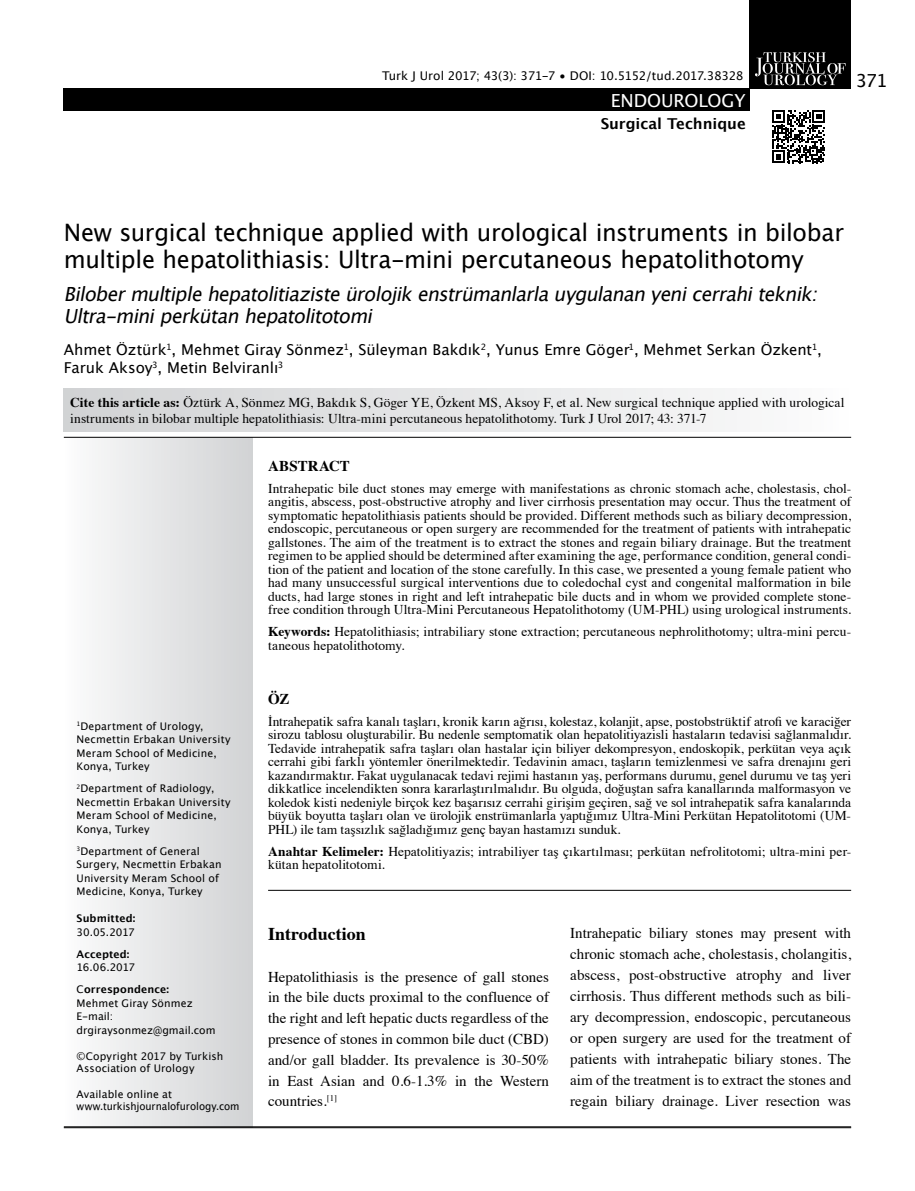
<style>
.page{position:relative;width:915px;height:1191px;background:#fff}
.page>*{position:absolute;margin:0;border:0;box-sizing:border-box;transform-origin:0 0}
.t1{font:24px/27px "Lucida Grande";letter-spacing:-.01em;color:#000}
.t2{font:italic 19.5px/22.5px "Lucida Grande";color:#000}
.t3{font:700 18px "Times";color:#000}
.t4{font:18px "Lucida Grande";letter-spacing:-.005em;color:#fff}
.t5{font:18px "Lucida Grande";color:#000}
.t6{font:15px/21px "Times";color:#000;text-align:justify}
.t7{font:15px/18px "Lucida Grande";letter-spacing:-.005em;color:#000}
.t8{font:700 15px "Lucida Grande";letter-spacing:-.005em;color:#000}
.t9{font:700 15px "Times";letter-spacing:.005em;color:#000}
.t10{font:13.5px/13.5px "Times";letter-spacing:.005em;color:#000}
.t11{font:12px "Lucida Grande";letter-spacing:-.03em;color:#000}
.t12{font:10.5px/13.5px "Lucida Grande";letter-spacing:.01em;color:#000}
.t13{font:700 10.5px/22px "Lucida Grande";letter-spacing:.01em;color:#000}
.s1{font-weight:700}
.s2{font-weight:400}
</style>
<div class="page">
<div style="left:64px;top:437px;width:189px;height:690px;background:linear-gradient(to right,#fcfcfc,#d1d2d4)"></div>
<hr style="left:64px;top:437px;width:786px;height:1px;background:#000">
<hr style="left:64px;top:1127px;width:786px;height:1px;background:#000">
<hr style="left:64px;top:1126px;width:786px;height:1px;background:#000">
<div style="left:64px;top:389px;width:786px;height:42px;background:linear-gradient(to right,#d1d2d4,#fcfcfc)"></div>
<hr style="left:268px;top:890px;width:582px;height:1px;background:#000">
<div style="left:749px;top:0;width:101px;height:89px;background:#000"></div>
<div style="left:64px;top:88px;width:685px;height:23px;background:#000"></div>
<svg style="left:755px;top:52px;width:90px;height:33px"></svg>
<svg style="left:772px;top:110px;width:53px;height:53px"></svg>
<p class="t11" style="left:382px;top:69px;width:363px">Turk J Urol 2017; 43(3): 371-7 • DOI: 10.5152/tud.2017.38328</p>
<h3 class="t4" style="left:610px;top:90px;width:136px">ENDOUROLOGY</h3>
<p class="t8" style="left:600px;top:112px;width:147px">Surgical Technique</p>
<h3 class="t5" style="left:855px;top:70px;width:33px">371</h3>
<h1 class="t1" style="left:64px;top:219px;width:781px">New surgical technique applied with urological instruments in bilobar multiple hepatolithiasis: Ultra-mini percutaneous hepatolithotomy</h1>
<h2 class="t2" style="left:64px;top:283px;width:761px">Bilobermultiplehepatolitiazisteürolojikenstrümanlarlauygulananyenicerrahiteknik:<br>Ultra-miniperkütanhepatolitotomi</h2>
<p class="t7" style="left:64px;top:341px;width:759px">Ahmet Öztürk<sup>1</sup>, Mehmet Giray Sönmez<sup>1</sup>, Süleyman Bakdık<sup>2</sup>, Yunus Emre Göger<sup>1</sup>, Mehmet Serkan Özkent<sup>1</sup>,<br>Faruk Aksoy<sup>3</sup>, Metin Belviranlı<sup>3</sup></p>
<p class="t10" style="left:70px;top:394px;width:775px;line-height:15px"><span class="s1">Cite this article as:</span> Öztürk A, Sönmez MG, Bakdık S, Göger YE, Özkent MS, Aksoy F, et al. New surgical technique applied with urological instruments in bilobar multiple hepatolithiasis: Ultra-mini percutaneous hepatolithotomy. Turk J Urol 2017; 43: 371-7</p>
<p class="t12" style="left:77px;top:719px;width:156px"><sup>1</sup>Department of Urology,<br>Necmettin Erbakan University<br>Meram School of Medicine,<br>Konya, Turkey</p>
<p class="t12" style="left:77px;top:781px;width:156px"><sup>2</sup>Department of Radiology,<br>Necmettin Erbakan University<br>Meram School of Medicine,<br>Konya, Turkey</p>
<p class="t12" style="left:77px;top:844px;width:147px"><sup>3</sup>Department of General<br>Surgery, Necmettin Erbakan<br>University Meram School of<br>Medicine, Konya, Turkey</p>
<p class="t13" style="left:77px;top:907px;width:60px">Submitted:</p>
<p class="t12" style="left:77px;top:925px;width:60px">30.05.2017</p>
<p class="t13" style="left:77px;top:942px;width:54px">Accepted:</p>
<p class="t13" style="left:77px;top:956px;width:94px"><span class="s2">16.06.2017<br>C</span>orrespondence:</p>
<p class="t12" style="left:77px;top:996px;width:140px">Mehmet Giray Sönmez<br>E-mail: drgiraysonmez@gmail.com</p>
<p class="t12" style="left:77px;top:1049px;width:148px;line-height:12.6px">©Copyright 2017 by Turkish<br>Association of Urology</p>
<p class="t12" style="left:77px;top:1087px;width:164px;line-height:12.6px">Available online at www.turkishjournalofurology.com</p>
<p class="t9" style="left:268px;top:451px;width:83px">ABSTRACT</p>
<p class="t10" style="left:268px;top:480px;width:584px;text-align:justify">Intrahepatic bile duct stones may emerge with manifestations as chronic stomach ache, cholestasis, chol&shy;angitis, abscess, post-obstructive atrophy and liver cirrhosis presentation may occur. Thus the treatment of symptomatic hepatolithiasis patients should be provided. Different methods such as biliary decompression, endoscopic, percutaneous or open surgery are recommended for the treatment of patients with intrahepatic gallstones. The aim of the treatment is to extract the stones and regain biliary drainage. But the treatment regimen to be applied should be determined after examining the age, performance condition, general condi&shy;tion of the patient and location of the stone carefully. In this case, we presented a young female patient who had many unsuccessful surgical interventions due to coledochal cyst and congenital malformation in bile ducts, had large stones in right and left intrahepatic bile ducts and in whom we provided complete stone&shy;free condition through Ultra-Mini Percutaneous Hepatolithotomy (UM-PHL) using urological instruments.</p>
<p class="t10" style="left:268px;top:624px;width:584px"><span class="s1">Keywords:</span> Hepatolithiasis; intrabiliary stone extraction; percutaneous nephrolithotomy; ultra-mini percu&shy;taneous hepatolithotomy.</p>
<p class="t9" style="left:268px;top:684px;width:23px">ÖZ</p>
<p class="t10" style="left:268px;top:713px;width:584px;text-align:justify">İntrahepatik safra kanalı taşları, kronik karın ağrısı, kolestaz, kolanjit, apse, postobstrüktif atrofi ve karaciğer sirozu tablosu oluşturabilir. Bu nedenle semptomatik olan hepatolitiyazisli hastaların tedavisi sağlanmalıdır.<br>Tedavide intrahepatik safra taşları olan hastalar için biliyer dekompresyon, endoskopik, perkütan veya açık cerrahi gibi farklı yöntemler önerilmektedir. Tedavinin amacı, taşların temizlenmesi ve safra drenajını geri kazandırmaktır. Fakat uygulanacak tedavi rejimi hastanın yaş, performans durumu, genel durumu ve taş yeri dikkatlice incelendikten sonra kararlaştırılmalıdır. Bu olguda, doğuştan safra kanallarında malformasyon ve koledok kisti nedeniyle birçok kez başarısız cerrahi girişim geçiren, sağ ve sol intrahepatik safra kanalarında büyük boyutta taşları olan ve ürolojik enstrümanlarla yaptığımız Ultra-Mini Perkütan Hepatolitotomi (UM-PHL) ile tam taşsızlık sağladığımız genç bayan hastamızı sunduk.</p>
<p class="t10" style="left:268px;top:843px;width:584px"><span class="s1">Anahtar Kelimeler:</span> Hepatolitiyazis; intrabiliyer taş çıkartılması; perkütan nefrolitotomi; ultra-mini per&shy;kütan hepatolitotomi.</p>
<h3 class="t3" style="left:268px;top:916px;width:99px">Introduction</h3>
<p class="t6" style="left:268px;top:964px;width:282px">Hepatolithiasis is the presence of gall stones in the bile ducts proximal to the confluence of the right and left hepatic ducts regardless of the presence of stones in common bile duct (CBD) and/or gall bladder. Its prevalence is 30-50% in East Asian and 0.6-1.3% in the Western countries.<sup>[1]</sup></p>
<p class="t6" style="left:570px;top:921px;width:282px">Intrahepatic biliary stones may present with chronic stomach ache, cholestasis, cholangitis, abscess, post-obstructive atrophy and liver cirrhosis. Thus different methods such as bili&shy;ary decompression, endoscopic, percutaneous or open surgery are used for the treatment of patients with intrahepatic biliary stones. The aim of the treatment is to extract the stones and regain biliary drainage. Liver resection was</p>
</div>
